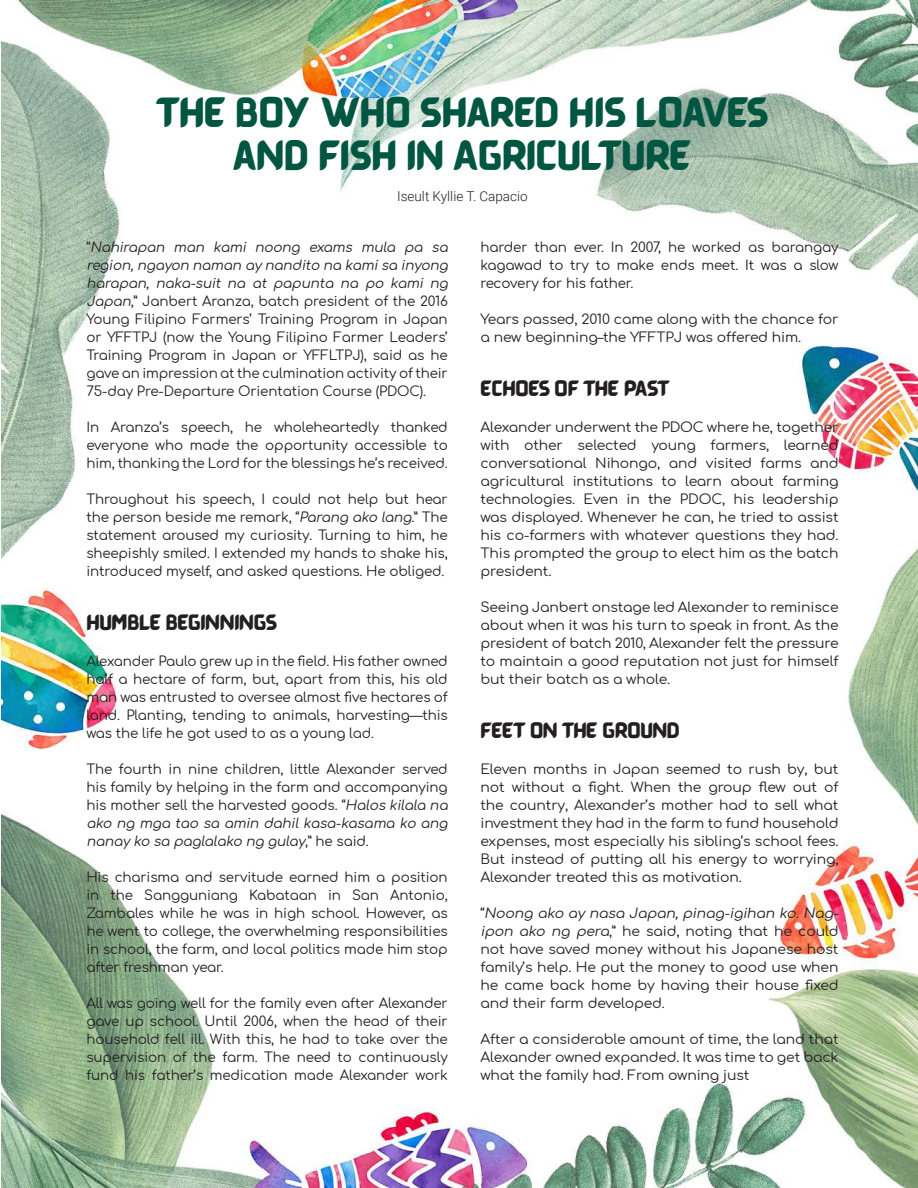
<style>
.page{position:relative;width:918px;height:1188px;background:#fff}
.page>*{position:absolute;margin:0;border:0;box-sizing:border-box;transform-origin:0 0}
.t1{font:31.5px/43.5px "BARABARA Regular";letter-spacing:-.01em;color:#015641;text-align:center}
.t2{font:16.5px "BARABARA Regular";letter-spacing:-.035em;color:#231f20}
.t3{font:13.5px/18px "Comfortaa";letter-spacing:-.01em;color:#231f20;text-align:justify}
.t4{font:13.5px/18px "Comfortaa";letter-spacing:-.01em;color:#231f20;text-align:justify;scale:1.04 1}
.t5{font:300 13.5px "Roboto";color:#231f20}
.s1{font-style:italic}
</style>
<div class="page">
<img style="left:1px;top:1px;width:917px;height:1187px">
<h1 class="t1" style="left:157px;top:88px;width:613px">THE BOY WHO SHARED HIS LOAVES<br>AND FISH IN AGRICULTURE</h1>
<p class="t5" style="left:397px;top:187px;width:132px">Iseult Kyllie T. Capacio</p>
<p class="t3" style="left:86px;top:236px;width:367px;text-align:left">“ <span class="s1">Nahirapan man kami noong exams mula pa sa region,ngayon naman ay nandito na kamisa inyong harapan, naka-suit na at papunta na po kami ng Japan</span>,” Janbert Aranza, batch president of the 2016<br>Young Filipino Farmers’ Training Program in Japan or YFFTPJ (now the Young Filipino Farmer Leaders’ Training Program in Japan or YFFLTPJ), said as he gave an impression at the culmination activity of their 75-day Pre-Departure Orientation Course (PDOC).</p>
<p class="t3" style="left:86px;top:416px;width:363px">In Aranza’s speech, he wholeheartedly thanked everyone who made the opportunity accessible to him, thanking the Lord for the blessings he’s received.</p>
<p class="t3" style="left:86px;top:488px;width:363px">Throughout his speech, I could not help but hear the person beside me remark, “<span class="s1">Parang ako lang.</span>” The statement aroused my curiosity. Turning to him, he sheepishly smiled. I extended my hands to shake his, introduced myself, and asked questions. He obliged.</p>
<p class="t2" style="left:86px;top:609px;width:192px">HUMBLE BEGINNINGS</p>
<p class="t3" style="left:86px;top:650px;width:363px">Alexander Paulo grew up in the field. His father owned half a hectare of farm, but, apart from this, his old man was entrusted to oversee almost five hectares of land. Planting, tending to animals, harvesting—this was the life he got used to as a young lad.</p>
<p class="t3" style="left:86px;top:758px;width:367px;text-align:left">The fourth in nine children, little Alexander served his family by helping in the farm and accompanying his mother sell the harvested goods. “<span class="s1">Halos kilala na ako ng mga tao sa amin dahil kasa-kasama ko ang nanay ko sa paglalako ng gulay</span>,” h e s a i d .</p>
<p class="t3" style="left:86px;top:866px;width:363px">His charisma and servitude earned him a position in the Sangguniang Kabataan in San Antonio, Zambales while he was in high school. However, as he went to college, the overwhelming responsibilities in school, the farm, and local politics made him stop after freshman year.</p>
<p class="t3" style="left:86px;top:992px;width:363px">All was going well for the family even after Alexander gave up school. Until 2006, when the head of their household fell ill. With this, he had to take over the supervision of the farm. The need to continuously fund his father’s medication made Alexander work</p>
<p class="t3" style="left:480px;top:236px;width:360px">harder than ever. In 2007, he worked as barangay kagawad to try to make ends meet. It was a slow recovery for his father.</p>
<p class="t4" style="left:480px;top:308px;width:346px">Years passed, 2010 came along with the chance for a new beginning–the YFFTPJ was offered him.</p>
<p class="t2" style="left:480px;top:375px;width:191px">ECHOES OF THE PAST</p>
<p class="t4" style="left:480px;top:416px;width:346px">Alexander underwent the PDOC where he, together with other selected young farmers, learned conversational Nihongo, and visited farms and agricultural institutions to learn about farming technologies. Even in the PDOC, his leadership was displayed. Whenever he can, he tried to assist his co-farmers with whatever questions they had.<br>This prompted the group to elect him as the batch president.</p>
<p class="t4" style="left:480px;top:596px;width:346px">Seeing Janbert onstage led Alexander to reminisce about when it was his turn to speak in front. As the president of batch 2010, Alexander felt the pressure to maintain a good reputation not just for himself but their batch as a whole.</p>
<p class="t2" style="left:480px;top:717px;width:201px">FEET ON THE GROUND</p>
<p class="t4" style="left:480px;top:758px;width:346px">Eleven months in Japan seemed to rush by, but not without a fight. When the group flew out of the country, Alexander’s mother had to sell what investment they had in the farm to fund household expenses, most especially his sibling’s school fees.<br>But instead of putting all his energy to worrying, Alexander treated this as motivation.</p>
<p class="t4" style="left:480px;top:902px;width:349px;text-align:left">“ <span class="s1">Noong ako ay nasa Japan,pinag-igihan ko.Nag&shy;ipon ako ng pera</span>,” he said, noting that he could not have saved money without his Japanese host family’s help. He put the money to good use when he came back home by having their house fixed and their farm developed.</p>
<p class="t4" style="left:480px;top:1028px;width:346px">After a considerable amount of time, the land that Alexander owned expanded. It was time to get back what the family had. From owning just</p>
</div>
